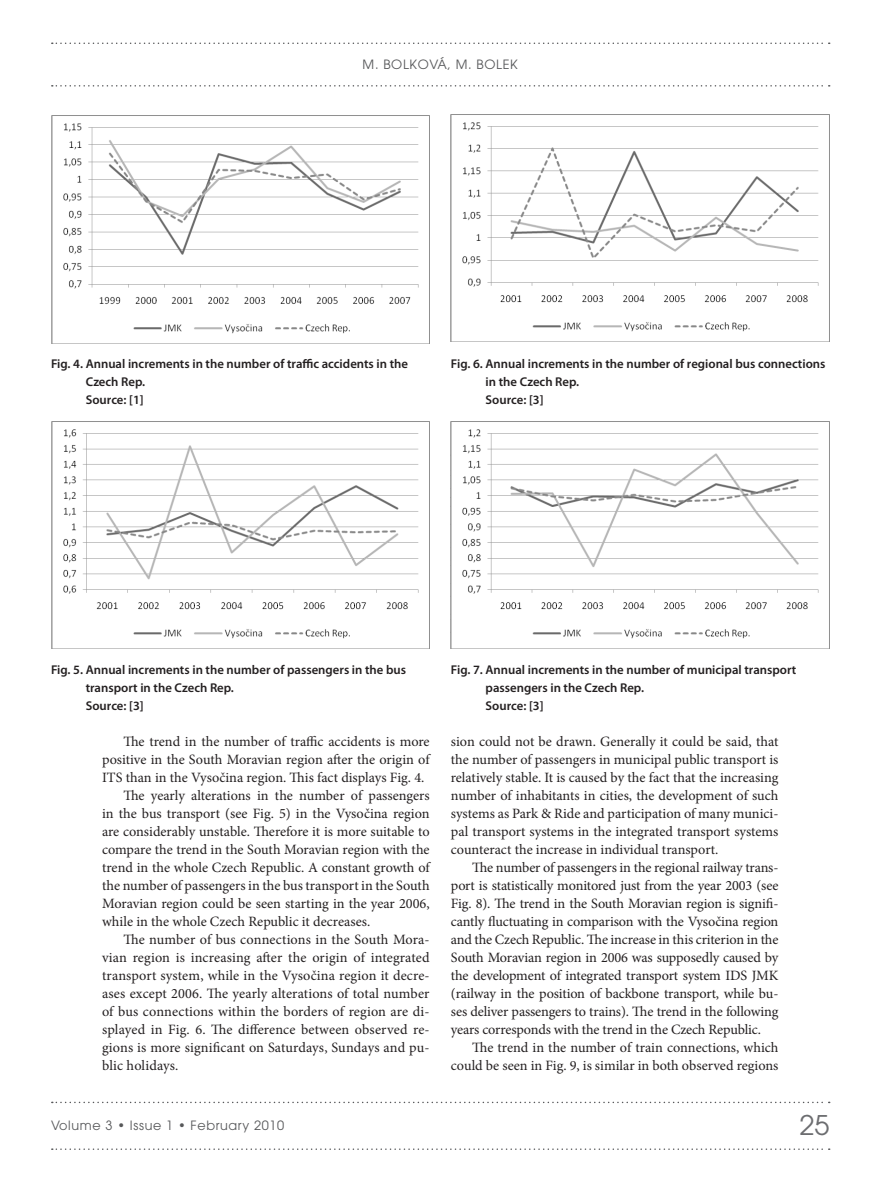
<style>
.page{position:relative;width:872px;height:1191px;background:#fff}
.page>*{position:absolute;margin:0;border:0;box-sizing:border-box;transform-origin:0 0}
.strona_prawa{font:27px "ITC Avant Garde Pro";color:#6c6d70}
.tekst{font:14.25px/18px "Minion Pro";color:#231f20;text-align:justify}
.tab_i_rys_podpis{font:600 12.75px/18px "Myriad Pro";color:#231f20}
.pagina_dolna_prawa{font:12.75px "ITC Avant Garde Pro";letter-spacing:.05em;color:#57585a}
.pagina_gorna{font:12.75px "ITC Avant Garde Pro";letter-spacing:.05em;color:#57585a}
</style>
<div class="page">
<svg style="left:52px;top:1101px;width:777px;height:2px"></svg>
<svg style="left:52px;top:1148px;width:777px;height:2px"></svg>
<svg style="left:52px;top:43px;width:777px;height:1px"></svg>
<svg style="left:52px;top:85px;width:777px;height:2px"></svg>
<img style="left:51px;top:116px;width:368px;height:227px">
<img style="left:51px;top:422px;width:368px;height:226px">
<img style="left:451px;top:115px;width:368px;height:226px">
<img style="left:451px;top:422px;width:368px;height:226px">
<p class="pagina_gorna" style="left:363px;top:56px;width:157px">M. BOLKOVÁ, M. BOLEK</p>
<p class="tab_i_rys_podpis" style="left:86px;top:354px;width:324px;text-indent:-35px">Fig. 4. Annual increments in the number of traffic accidents in the<br>Czech Rep.<br>Source: [1]</p>
<p class="tab_i_rys_podpis" style="left:485px;top:354px;width:341px;text-indent:-35px">Fig. 6. Annual increments in the number of regional bus connections in the Czech Rep.<br>Source: [3]</p>
<p class="tab_i_rys_podpis" style="left:86px;top:660px;width:322px;text-indent:-35px">Fig. 5. Annual increments in the number of passengers in the bus transport in the Czech Rep.<br>Source: [3]</p>
<p class="tekst" style="left:102px;top:732px;width:329px;text-indent:21px">The trend in the number of traffic accidents is more positive in the South Moravian region after the origin of ITS than in the Vysočina region. This fact displays Fig. 4.</p>
<p class="tekst" style="left:102px;top:786px;width:329px;text-indent:21px">The yearly alterations in the number of passengers in the bus transport (see Fig. 5) in the Vysočina region are considerably unstable. Therefore it is more suitable to compare the trend in the South Moravian region with the trend in the whole Czech Republic. A constant growth of the number of passengers in the bus transport in the South Moravian region could be seen starting in the year 2006, while in the whole Czech Republic it decreases.</p>
<p class="tekst" style="left:102px;top:930px;width:329px;text-indent:21px">The number of bus connections in the South Mora&shy;vian region is increasing after the origin of integrated transport system, while in the Vysočina region it decre&shy;ases except 2006. The yearly alterations of total number of bus connections within the borders of region are di&shy;splayed in Fig. 6. The difference between observed re&shy;gions is more significant on Saturdays, Sundays and pu&shy;blic holidays.</p>
<p class="tab_i_rys_podpis" style="left:485px;top:660px;width:312px;text-indent:-35px">Fig. 7. Annual increments in the number of municipal transport passengers in the Czech Rep.<br>Source: [3]</p>
<p class="tekst" style="left:451px;top:732px;width:329px">sion could not be drawn. Generally it could be said, that the number of passengers in municipal public transport is relatively stable. It is caused by the fact that the increasing number of inhabitants in cities, the development of such systems as Park &amp; Ride and participation of many munici&shy;pal transport systems in the integrated transport systems counteract the increase in individual transport.</p>
<p class="tekst" style="left:451px;top:858px;width:329px;text-indent:21px">The number of passengers in the regional railway trans&shy;port is statistically monitored just from the year 2003 (see Fig. 8). The trend in the South Moravian region is signifi&shy;cantly fluctuating in comparison with the Vysočina region and the Czech Republic. The increase in this criterion in the South Moravian region in 2006 was supposedly caused by the development of integrated transport system IDS JMK (railway in the position of backbone transport, while bu&shy;ses deliver passengers to trains). The trend in the following years corresponds with the trend in the Czech Republic.</p>
<p class="tekst" style="left:451px;top:1038px;width:329px;text-align:right">The trend in the number of train connections, which could be seen in Fig. 9, is similar in both observed regions</p>
<p class="pagina_dolna_prawa" style="left:51px;top:1117px;width:235px">Volume 3 • Issue 1 • February 2010</p>
<p class="strona_prawa" style="left:799px;top:1108px;width:31px">25</p>
</div>
